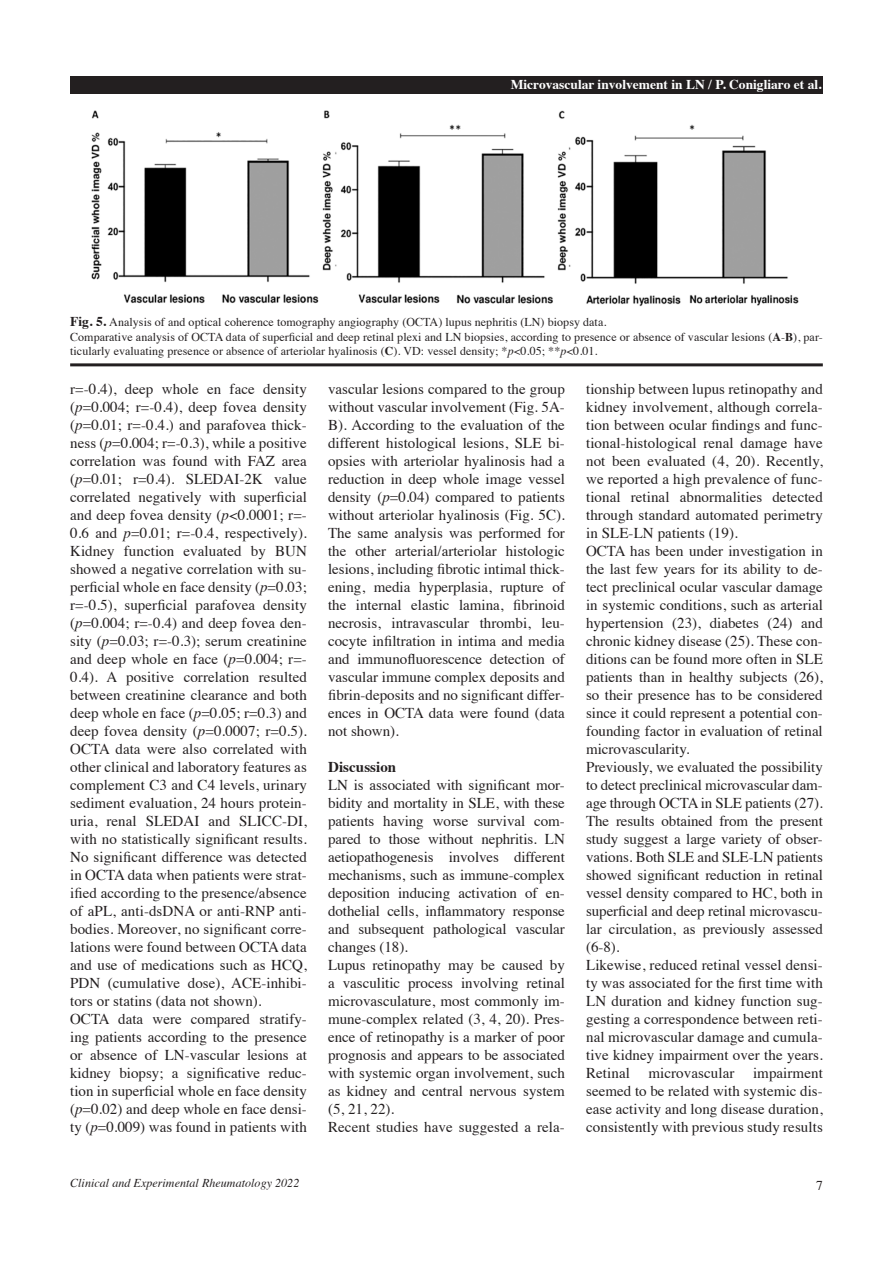
<style>
.page{position:relative;width:893px;height:1263px;background:#fff}
.page>*{position:absolute;margin:0;border:0;box-sizing:border-box;transform-origin:0 0}
.Normal__Web{font:15px/18px "Times";color:#231f20;text-align:justify}
.Normal__Web-2{font:700 15px "Times";letter-spacing:.005em;color:#231f20}
.t1{font:700 13.5px "Times";color:#fff}
.t2{font:13.5px "Times";color:#231f20}
.Normal__Web-3{font:12px/14.2px "Times";letter-spacing:.005em;color:#231f20}
.t3{font:italic 12px "Times";letter-spacing:.005em;color:#231f20}
.s1{font-weight:700;font-size:13.5px}
.s2{font-weight:700}
.s3{font-style:italic}
</style>
<div class="page">
<div style="left:70px;top:77px;width:753px;height:17px;background:#231f20"></div>
<hr style="left:70px;top:363px;width:753px;height:3px;background:#231f20">
<img style="left:91px;top:111px;width:707px;height:195px">
<p class="t1" style="left:511px;top:71px;width:312px">Microvascular involvement in LN / P. Conigliaro et al.</p>
<p class="Normal__Web-3" style="left:70px;top:314px;width:538px"><span class="s1">Fig. 5.</span> Analysis of and optical coherence tomography angiography (OCTA) lupus nephritis (LN) biopsy data.</p>
<p class="Normal__Web-3" style="left:70px;top:328px;width:754px">Comparative analysis of OCTA data of superficial and deep retinal plexi and LN biopsies, according to presence or absence of vascular lesions (<span class="s2">A</span>-<span class="s2">B</span>), par&shy;ticularly evaluating presence or absence of arteriolar hyalinosis (<span class="s2">C</span>). VD: vessel density; *<span class="s3">p</span>&lt;0.05; **<span class="s3">p</span>&lt;0.01.</p>
<p class="Normal__Web" style="left:70px;top:378px;width:238px">r=-0.4), deep whole en face density (<span class="s3">p</span>=0.004; r=-0.4), deep fovea density (<span class="s3">p</span>=0.01; r=-0.4.) and parafovea thick&shy;ness (<span class="s3">p</span>=0.004; r=-0.3), while a positive correlation was found with FAZ area (<span class="s3">p</span>=0.01; r=0.4). SLEDAI-2K value correlated negatively with superficial and deep fovea density (<span class="s3">p</span>&lt;0.0001; r=- 0.6 and <span class="s3">p</span>=0.01; r=-0.4, respectively).<br>Kidney function evaluated by BUN showed a negative correlation with su&shy;perficial whole en face density (<span class="s3">p</span>=0.03; r=-0.5), superficial parafovea density (<span class="s3">p</span>=0.004; r=-0.4) and deep fovea den&shy;sity (<span class="s3">p</span>=0.03; r=-0.3); serum creatinine and deep whole en face (<span class="s3">p</span>=0.004; r=- 0.4). A positive correlation resulted between creatinine clearance and both deep whole en face (<span class="s3">p</span>=0.05; r=0.3) and deep fovea density (<span class="s3">p</span>=0.0007; r=0.5).<br>OCTA data were also correlated with other clinical and laboratory features as complement C3 and C4 levels, urinary sediment evaluation, 24 hours protein&shy;uria, renal SLEDAI and SLICC-DI, with no statistically significant results.<br>No significant difference was detected in OCTA data when patients were strat&shy;ified according to the presence/absence of aPL, anti-dsDNA or anti-RNP anti&shy;bodies. Moreover, no significant corre&shy;lations were found between OCTA data and use of medications such as HCQ, PDN (cumulative dose), ACE-inhibi&shy;tors or statins (data not shown).</p>
<p class="Normal__Web" style="left:70px;top:1008px;width:238px">OCTA data were compared stratify&shy;ing patients according to the presence or absence of LN-vascular lesions at kidney biopsy; a significative reduc&shy;tion in superficial whole en face density (<span class="s3">p</span>=0.02) and deep whole en face densi&shy;ty (<span class="s3">p</span>=0.009) was found in patients with</p>
<p class="Normal__Web" style="left:328px;top:378px;width:238px">vascular lesions compared to the group without vascular involvement (Fig. 5A-B). According to the evaluation of the different histological lesions, SLE bi&shy;opsies with arteriolar hyalinosis had a reduction in deep whole image vessel density (<span class="s3">p</span>=0.04) compared to patients without arteriolar hyalinosis (Fig. 5C).<br>The same analysis was performed for the other arterial/arteriolar histologic lesions, including fibrotic intimal thick&shy;ening, media hyperplasia, rupture of the internal elastic lamina, fibrinoid necrosis, intravascular thrombi, leu&shy;cocyte infiltration in intima and media and immunofluorescence detection of vascular immune complex deposits and fibrin-deposits and no significant differ&shy;ences in OCTA data were found (data not shown).</p>
<p class="Normal__Web-2" style="left:328px;top:752px;width:70px">Discussion</p>
<p class="Normal__Web" style="left:328px;top:774px;width:238px">LN is associated with significant mor&shy;bidity and mortality in SLE, with these patients having worse survival com&shy;pared to those without nephritis. LN aetiopathogenesis involves different mechanisms, such as immune-complex deposition inducing activation of en&shy;dothelial cells, inflammatory response and subsequent pathological vascular changes (18).</p>
<p class="Normal__Web" style="left:328px;top:954px;width:238px">Lupus retinopathy may be caused by a vasculitic process involving retinal microvasculature, most commonly im&shy;mune-complex related (3, 4, 20). Pres&shy;ence of retinopathy is a marker of poor prognosis and appears to be associated with systemic organ involvement, such as kidney and central nervous system (5, 21, 22).</p>
<p class="Normal__Web" style="left:328px;top:1116px;width:238px">Recent studies have suggested a rela-</p>
<p class="Normal__Web" style="left:586px;top:378px;width:238px">tionship between lupus retinopathy and kidney involvement, although correla&shy;tion between ocular findings and func&shy;tional-histological renal damage have not been evaluated (4, 20). Recently, we reported a high prevalence of func&shy;tional retinal abnormalities detected through standard automated perimetry in SLE-LN patients (19).</p>
<p class="Normal__Web" style="left:586px;top:540px;width:238px">OCTA has been under investigation in the last few years for its ability to de&shy;tect preclinical ocular vascular damage in systemic conditions, such as arterial hypertension (23), diabetes (24) and chronic kidney disease (25). These con&shy;ditions can be found more often in SLE patients than in healthy subjects (26), so their presence has to be considered since it could represent a potential con&shy;founding factor in evaluation of retinal microvascularity.</p>
<p class="Normal__Web" style="left:586px;top:756px;width:238px">Previously, we evaluated the possibility to detect preclinical microvascular dam&shy;age through OCTA in SLE patients (27).</p>
<p class="Normal__Web" style="left:586px;top:810px;width:238px">The results obtained from the present study suggest a large variety of obser&shy;vations. Both SLE and SLE-LN patients showed significant reduction in retinal vessel density compared to HC, both in superficial and deep retinal microvascu&shy;lar circulation, as previously assessed (6-8).</p>
<p class="Normal__Web" style="left:586px;top:954px;width:238px">Likewise, reduced retinal vessel densi&shy;ty was associated for the first time with LN duration and kidney function sug&shy;gesting a correspondence between reti&shy;nal microvascular damage and cumula&shy;tive kidney impairment over the years.<br>Retinal microvascular impairment seemed to be related with systemic dis&shy;ease activity and long disease duration, consistently with previous study results</p>
<p class="t3" style="left:70px;top:1172px;width:231px">Clinical and Experimental Rheumatology 2022</p>
<p class="t2" style="left:816px;top:1173px;width:8px">7</p>
</div>
